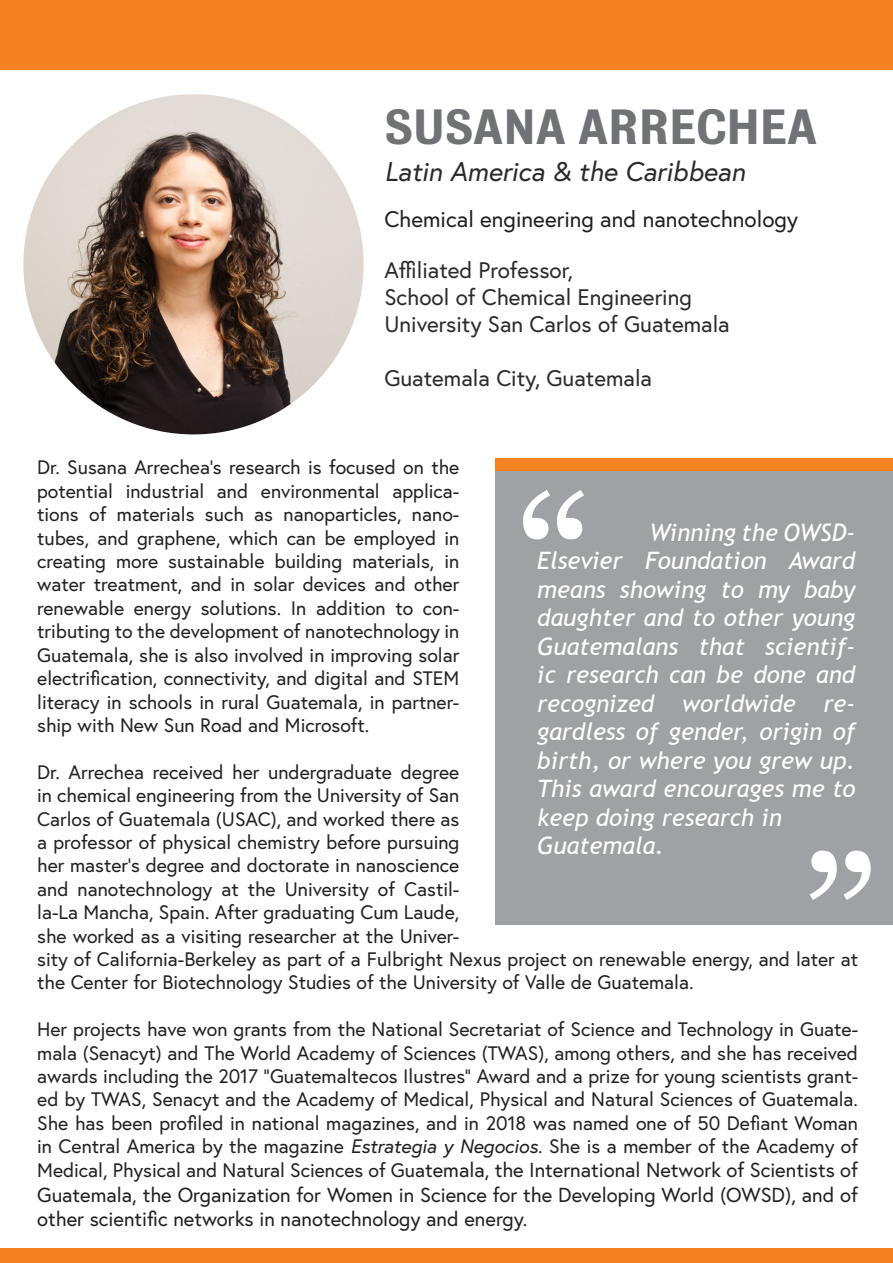
<style>
.page{position:relative;width:893px;height:1263px;background:#fff}
.page>*{position:absolute;margin:0;border:0;box-sizing:border-box;transform-origin:0 0}
.t1{font:187.5px "Georgia";color:#fff}
.t2{font:500 45px "Bureau Grot";color:#717275}
.t3{font:italic 27px "Europa";color:#2b292a}
.t4{font:italic 24px/28.5px "Trebuchet MS";color:#fff}
.t5{font:22.5px/27px "Europa";color:#2b292a}
.t6{font:22.5px "Europa";color:#231f20}
.t7{font:20.25px/24.3px "Europa";color:#231f20;text-align:justify}
.t8{font:19.5px/23.4px "Europa";color:#231f20;text-align:justify}
.s1{font-style:italic}
.s2{font-size:19.5px}
</style>
<div class="page">
<div style="left:0;top:0;width:893px;height:70px;background:#f58220"></div>
<div style="left:495px;top:459px;width:398px;height:466px;background:#a0a1a5"></div>
<div style="left:495px;top:459px;width:398px;height:12px;background:#f58220"></div>
<div style="left:0;top:1249px;width:893px;height:14px;background:#f58220"></div>
<img style="left:23px;top:94px;width:341px;height:340px;border-radius:170px">
<h2 class="t2" style="left:384px;top:101px;width:434px">SUSANA ARRECHEA</h2>
<h3 class="t3" style="left:384px;top:154px;width:362px">Latin America &amp; the Caribbean</h3>
<p class="t6" style="left:384px;top:205px;width:415px">Chemical engineering and nanotechnology</p>
<p class="t5" style="left:384px;top:256px;width:347px">Affiliated Professor,<br>School of Chemical Engineering<br>University San Carlos of Guatemala</p>
<p class="t5" style="left:384px;top:364px;width:269px">Guatemala City, Guatemala</p>
<p class="t8" style="left:37px;top:456px;width:424px">Dr. Susana Arrechea’s research is focused on the potential industrial and environmental applica&shy;tions of materials such as nanoparticles, nano&shy;tubes, and graphene, which can be employed in creating more sustainable building materials, in water treatment, and in solar devices and other renewable energy solutions. In addition to con&shy;tributing to the development of nanotechnology in Guatemala, she is also involved in improving solar electrification, connectivity, and digital and STEM literacy in schools in rural Guatemala, in partner&shy;ship with New Sun Road and Microsoft.</p>
<p class="t8" style="left:37px;top:760px;width:822px;text-align:left">Dr. Arrechea received her undergraduate degree<br>in chemical engineering from the University of San<br>Carlos of Guatemala (USAC), and worked there as<br>a professor of physical chemistry before pursuing<br>her master’s degree and doctorate in nanoscience<br>and nanotechnology at the University of Castil-<br>la-La Mancha, Spain. After graduating Cum Laude,<br>she worked as a visiting researcher at the Univer-<br>sity of California-Berkeley as part of a Fulbright Nexus project on renewable energy, and later at the Center for Biotechnology Studies of the University of Valle de Guatemala.</p>
<p class="t8" style="left:37px;top:1017px;width:822px">Her projects have won grants from the National Secretariat of Science and Technology in Guate&shy;mala (Senacyt) and The World Academy of Sciences (TWAS), among others, and she has received awards including the 2017 “Guatemaltecos Ilustres” Award and a prize for young scientists grant&shy;ed by TWAS, Senacyt and the Academy of Medical, Physical and Natural Sciences of Guatemala.<br>She has been profiled in national magazines, and in 2018 was named one of 50 Defiant Woman in Central America by the magazine <span class="s1">Estrategia y Negocios</span>. She is a member of the Academy of</p>
<p class="t7" style="left:37px;top:1158px;width:822px"><span class="s2">Medical, Physical and Natural Sciences of Gua</span>temala, the International Network of Scientists of Guatemala, the Organization for Women in Science for the Developing World (OWSD), and of other scientific networks in nanotechnology and energy.</p>
<h1 class="t1" style="left:516px;top:451px;width:78px">“</h1>
<p class="t4" style="left:537px;top:518px;width:320px;text-indent:112px">Winning the OWSD-<br>Elsevier Foundation Award means showing to my baby daughter and to other young<br>Guatemalans that scientif&shy;ic research can be done and recognized worldwide re&shy;gardless of gender, origin of birth, or where you grew up.<br>This award encourages me to keep doing research in<br>Guatemala.</p>
<h1 class="t1" style="left:801px;top:812px;width:78px">”</h1>
</div>
